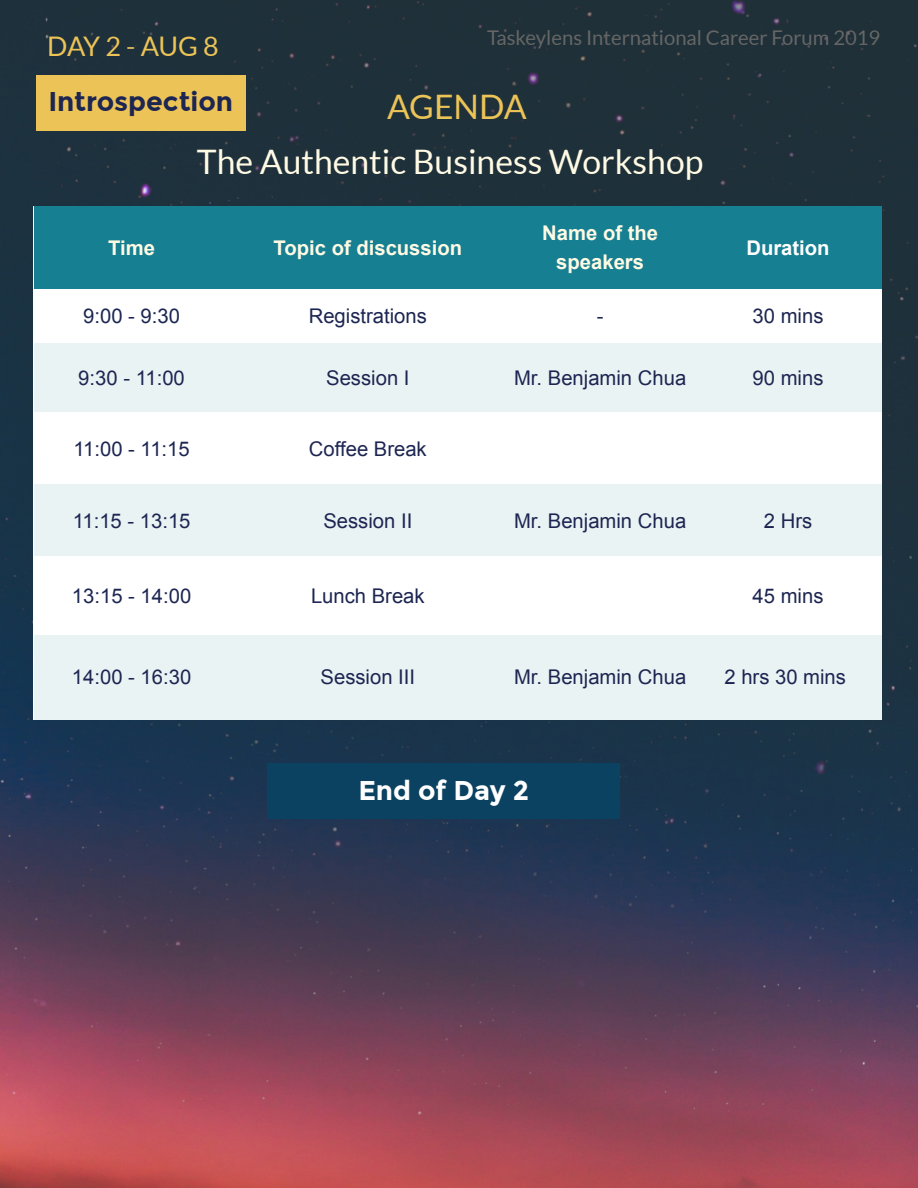
<style>
.page{position:relative;width:918px;height:1188px;background:#fff}
.page>*{position:absolute;margin:0;border:0;box-sizing:border-box;transform-origin:0 0}
.t1{font:33.75px "Lato";color:#fffae3}
.t2{font:33.75px "Lato";color:#ecc357}
.t3{font:700 27px "Montserrat";color:#1d2652}
.t4{font:27px "Lato";letter-spacing:-.025em;color:#ecc357}
.t5{font:700 27px "Montserrat";letter-spacing:-.005em;color:#fff}
.t6{font:20.25px "Arial";color:#1d2652}
.t7{font:700 20.25px/29.2px "Arial";color:#fffae3;text-align:center}
.t8{font:20.25px "Lato";color:#666}
.t9{font:700 20.25px "Arial";color:#fff}
</style>
<div class="page">
<img style="left:0;top:0;width:918px;height:1188px">
<div style="left:34px;top:206px;width:848px;height:513px;background:#fff"></div>
<div style="left:34px;top:206px;width:196px;height:82px;background:#167f92"></div>
<div style="left:230px;top:206px;width:276px;height:82px;background:#167f92"></div>
<div style="left:506px;top:206px;width:188px;height:82px;background:#167f92"></div>
<div style="left:694px;top:206px;width:188px;height:82px;background:#167f92"></div>
<div style="left:34px;top:343px;width:196px;height:69px;background:#eaf3f3"></div>
<div style="left:230px;top:343px;width:276px;height:69px;background:#eaf3f3"></div>
<div style="left:506px;top:343px;width:188px;height:69px;background:#eaf3f3"></div>
<div style="left:694px;top:343px;width:188px;height:69px;background:#eaf3f3"></div>
<div style="left:34px;top:484px;width:196px;height:72px;background:#eaf3f3"></div>
<div style="left:230px;top:484px;width:276px;height:72px;background:#eaf3f3"></div>
<div style="left:506px;top:484px;width:188px;height:72px;background:#eaf3f3"></div>
<div style="left:694px;top:484px;width:188px;height:72px;background:#eaf3f3"></div>
<div style="left:34px;top:635px;width:196px;height:84px;background:#eaf3f3"></div>
<div style="left:230px;top:635px;width:276px;height:84px;background:#eaf3f3"></div>
<div style="left:506px;top:635px;width:188px;height:84px;background:#eaf3f3"></div>
<div style="left:694px;top:635px;width:188px;height:84px;background:#eaf3f3"></div>
<div style="left:36px;top:75px;width:209px;height:55px;background:#ecc357"></div>
<div style="left:268px;top:764px;width:352px;height:55px;background:#0c4261"></div>
<h2 class="t4" style="left:47px;top:31px;width:173px">DAY 2 - AUG 8</h2>
<h2 class="t3" style="left:48px;top:86px;width:186px">Introspection</h2>
<p class="t8" style="left:487px;top:26px;width:395px">Taskeylens International Career Forum 2019</p>
<h1 class="t2" style="left:387px;top:88px;width:141px">AGENDA</h1>
<h1 class="t1" style="left:197px;top:143px;width:508px">The Authentic Business Workshop</h1>
<p class="t7" style="left:108px;top:233px;width:48px">Time</p>
<p class="t7" style="left:274px;top:233px;width:190px">Topic of discussion</p>
<p class="t7" style="left:542px;top:219px;width:117px">Name of the speakers</p>
<p class="t9" style="left:746px;top:233px;width:85px">Duration</p>
<p class="t6" style="left:83px;top:302px;width:98px">9:00 - 9:30</p>
<p class="t6" style="left:309px;top:302px;width:120px">Registrations</p>
<p class="t6" style="left:597px;top:302px;width:8px">-</p>
<p class="t6" style="left:753px;top:302px;width:72px">30 mins</p>
<p class="t6" style="left:78px;top:364px;width:108px">9:30 - 11:00</p>
<p class="t6" style="left:326px;top:364px;width:85px">Session I</p>
<p class="t6" style="left:514px;top:364px;width:174px">Mr. Benjamin Chua</p>
<p class="t6" style="left:753px;top:364px;width:72px">90 mins</p>
<p class="t6" style="left:73px;top:435px;width:118px">11:00 - 11:15</p>
<p class="t6" style="left:309px;top:435px;width:119px">Coffee Break</p>
<p class="t6" style="left:73px;top:507px;width:119px">11:15 - 13:15</p>
<p class="t6" style="left:323px;top:507px;width:90px">Session II</p>
<p class="t6" style="left:514px;top:507px;width:174px">Mr. Benjamin Chua</p>
<p class="t6" style="left:764px;top:507px;width:50px">2 Hrs</p>
<p class="t6" style="left:72px;top:582px;width:121px">13:15 - 14:00</p>
<p class="t6" style="left:311px;top:582px;width:115px">Lunch Break</p>
<p class="t6" style="left:753px;top:582px;width:72px">45 mins</p>
<p class="t6" style="left:72px;top:663px;width:121px">14:00 - 16:30</p>
<p class="t6" style="left:321px;top:663px;width:96px">Session III</p>
<p class="t6" style="left:514px;top:663px;width:174px">Mr. Benjamin Chua</p>
<p class="t6" style="left:724px;top:663px;width:123px">2 hrs 30 mins</p>
<h2 class="t5" style="left:358px;top:774px;width:172px">End of Day 2</h2>
</div>
